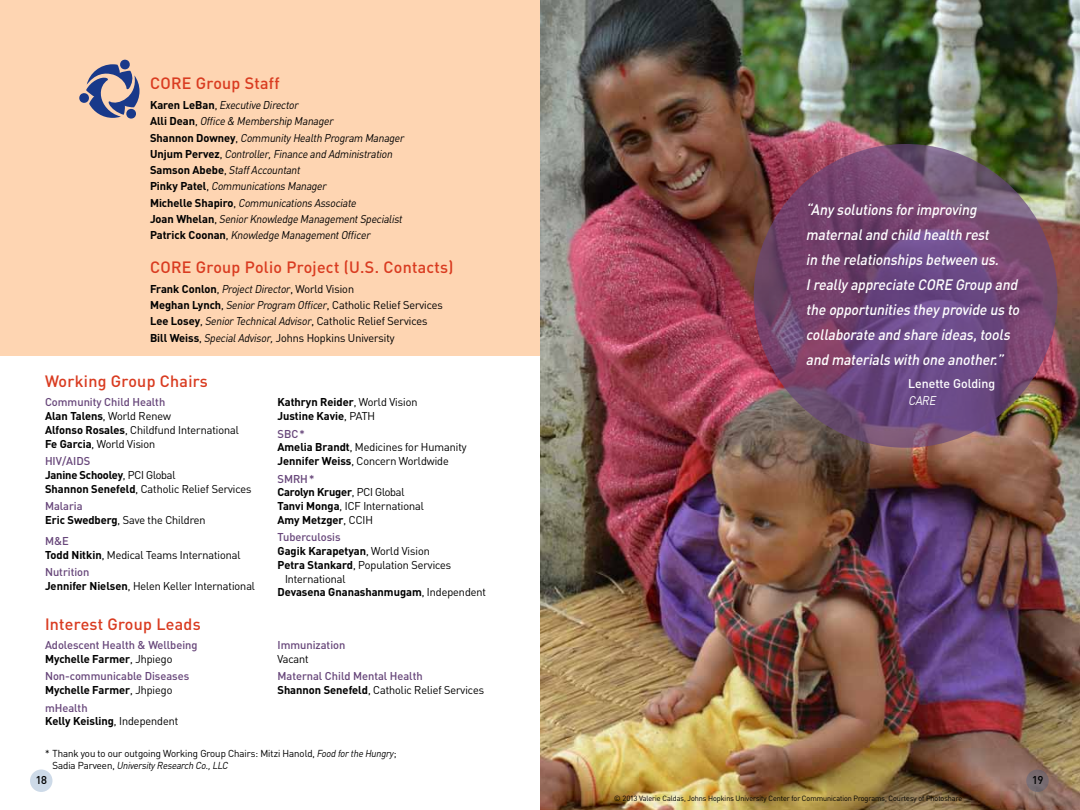
<style>
.page{position:relative;width:1080px;height:810px;background:#fff}
.page>*{position:absolute;margin:0;border:0;box-sizing:border-box;transform-origin:0 0}
.t1{font:500 16.25px "Sapient Sans";letter-spacing:.02em;color:#d93b20}
.t2{font:italic 500 15px/25px "Sapient Sans";color:#fff}
.t3{font:500 12.5px "Sapient Sans";color:#fff}
.t4{font:italic 12.5px "Sapient Sans";color:#fff}
.t5{font:11.25px/13.8px "Sapient Sans";color:#000}
.t6{font:italic 11.25px/16.2px "Sapient Sans";color:#000}
.t7{font:700 11.25px/13.8px "Sapient Sans";color:#000}
.t8{font:500 11.25px/13.8px "Sapient Sans";color:#67467a}
.t9{font:500 11.25px "Sapient Sans";color:#000}
.t10{font:10px/12.5px "Sapient Sans";color:#000}
.t11{font:7.5px "Sapient Sans";color:#000}
.s1{font-weight:700;font-style:normal}
.s2{font-style:normal}
.s3{font-weight:700}
.s4{font-style:italic}
.s5{font-weight:500;color:#67467a}
.s6{font-weight:700;color:#000}
.s7{font-weight:400;color:#000}
.s8{font-weight:400}
</style>
<div class="page">
<div style="left:0;top:0;width:540px;height:355px;background:#fed5b2"></div>
<img style="left:540px;top:0;width:540px;height:810px">
<svg style="left:79px;top:59px;width:61px;height:60px"></svg>
<svg style="left:754px;top:144px;width:304px;height:304px;background:#704776"></svg>
<div style="left:30px;top:770px;width:22px;height:22px;background:#cddae8;border-radius:50%"></div>
<div style="left:1026px;top:770px;width:23px;height:22px;background:#766c70;border-radius:50%"></div>
<h1 class="t1" style="left:150px;top:73px;width:131px">CORE Group Staff</h1>
<p class="t6" style="left:150px;top:97px;width:256px"><span class="s1">Karen LeBan</span><span class="s2">,</span> Executive Director<br><span class="s1">Alli Dean</span><span class="s2">,</span> Office &amp; Membership Manager<br><span class="s1">Shannon Downey</span><span class="s2">,</span> Community Health Program Manager <span class="s1">Unjum Pervez</span><span class="s2">,</span> Controller, Finance and Administration <span class="s1">Samson Abebe</span><span class="s2">,</span> Staff Accountant<br><span class="s1">Pinky Patel</span><span class="s2">,</span> Communications Manager<br><span class="s1">Michelle Shapiro</span><span class="s2">,</span> Communications Associate<br><span class="s1">Joan Whelan</span><span class="s2">,</span> Senior Knowledge Management Specialist <span class="s1">Patrick Coonan</span><span class="s2">,</span> Knowledge Management Officer</p>
<h1 class="t1" style="left:150px;top:257px;width:305px">CORE Group Polio Project (U.S. Contacts)</h1>
<p class="t5" style="left:150px;top:281px;width:294px;line-height:16.2px"><span class="s3">Frank Conlon</span>, <span class="s4">Project Director</span>, World Vision<br><span class="s3">Meghan Lynch</span>, <span class="s4">Senior Program Officer</span>, Catholic Relief Services <span class="s3">Lee Losey</span>, <span class="s4">Senior Technical Advisor</span>, Catholic Relief Services <span class="s3">Bill Weiss</span>, <span class="s4">Special Advisor,</span> Johns Hopkins University</p>
<h1 class="t1" style="left:45px;top:371px;width:164px">Working Group Chairs</h1>
<p class="t5" style="left:45px;top:395px;width:195px"><span class="s5">Community Child Health<br></span><span class="s3">Alan Talens</span>, World Renew<br><span class="s3">Alfonso Rosales</span>, Childfund International<br><span class="s3">Fe Garcia</span>, World Vision</p>
<p class="t5" style="left:45px;top:454px;width:208px"><span class="s5">HIV/AIDS<br></span><span class="s3">Janine Schooley</span>, PCI Global<br><span class="s3">Shannon Senefeld</span>, Catholic Relief Services</p>
<p class="t5" style="left:45px;top:499px;width:162px"><span class="s5">Malaria<br></span><span class="s3">Eric Swedberg</span>, Save the Children</p>
<p class="t5" style="left:45px;top:534px;width:197px"><span class="s5">M&amp;E<br></span><span class="s3">Todd Nitkin</span>, Medical Teams International</p>
<p class="t5" style="left:45px;top:565px;width:212px"><span class="s5">Nutrition<br></span><span class="s3">Jennifer Nielsen</span>, Helen Keller International</p>
<h1 class="t1" style="left:45px;top:614px;width:157px">Interest Group Leads</h1>
<p class="t8" style="left:45px;top:638px;width:154px">Adolescent Health &amp; Wellbeing<br><span class="s6">Mychelle Farmer</span><span class="s7">, Jhpiego</span></p>
<p class="t8" style="left:45px;top:669px;width:146px">Non-communicable Diseases<br><span class="s6">Mychelle Farmer</span><span class="s7">, Jhpiego</span></p>
<p class="t7" style="left:45px;top:700px;width:135px"><span class="s5">mHealth<br></span>Kelly Keisling<span class="s8">, Independent</span></p>
<p class="t7" style="left:278px;top:395px;width:141px">Kathryn Reider<span class="s8">, World Vision<br></span>Justine Kavie<span class="s8">, PATH</span></p>
<p class="t5" style="left:278px;top:426px;width:191px"><span class="s5">SBC*<br></span><span class="s3">Amelia Brandt</span>, Medicines for Humanity<br><span class="s3">Jennifer Weiss</span>, Concern Worldwide</p>
<p class="t7" style="left:278px;top:471px;width:148px"><span class="s5">SMRH*<br></span>Carolyn Kruger<span class="s8">, PCI Global<br></span>Tanvi Monga<span class="s8">, ICF International<br></span>Amy Metzger<span class="s8">, CCIH</span></p>
<p class="t8" style="left:278px;top:530px;width:65px">Tuberculosis</p>
<p class="t7" style="left:278px;top:544px;width:154px">Gagik Karapetyan<span class="s8">, World Vision</span></p>
<p class="t5" style="left:278px;top:558px;width:175px"><span class="s3">Petra Stankard</span>, Population Services</p>
<p class="t5" style="left:285px;top:571px;width:62px">International</p>
<p class="t7" style="left:278px;top:585px;width:210px">Devasena Gnanashanmugam<span class="s8">, Independent</span></p>
<p class="t8" style="left:278px;top:638px;width:69px">Immunization</p>
<p class="t5" style="left:278px;top:652px;width:33px">Vacant</p>
<p class="t8" style="left:278px;top:669px;width:208px">Maternal Child Mental Health<br><span class="s6">Shannon Senefeld</span><span class="s7">, Catholic Relief Services</span></p>
<p class="t10" style="left:52px;top:747px;width:345px;text-indent:-8px">* Thank you to our outgoing Working Group Chairs: Mitzi Hanold, <span class="s4">Food for the Hungry</span>;<br>Sadia Parveen, <span class="s4">University Research Co., LLC</span></p>
<p class="t9" style="left:36px;top:772px;width:13px">18</p>
<h2 class="t2" style="left:807px;top:196px;width:215px">“Any solutions for improving maternal and child health rest<br>in the relationships between us.<br>I really appreciate CORE Group and the opportunities they provide us to collaborate and share ideas, tools and materials with one another.”</h2>
<p class="t3" style="left:908px;top:376px;width:88px">Lenette Golding</p>
<p class="t4" style="left:909px;top:392px;width:29px">CARE</p>
<p class="t11" style="left:614px;top:794px;width:349px">© 2013 Valerie Caldas, Johns Hopkins University Center for Communication Programs, Courtesy of Photoshare</p>
<p class="t9" style="left:1032px;top:772px;width:12px">19</p>
</div>
